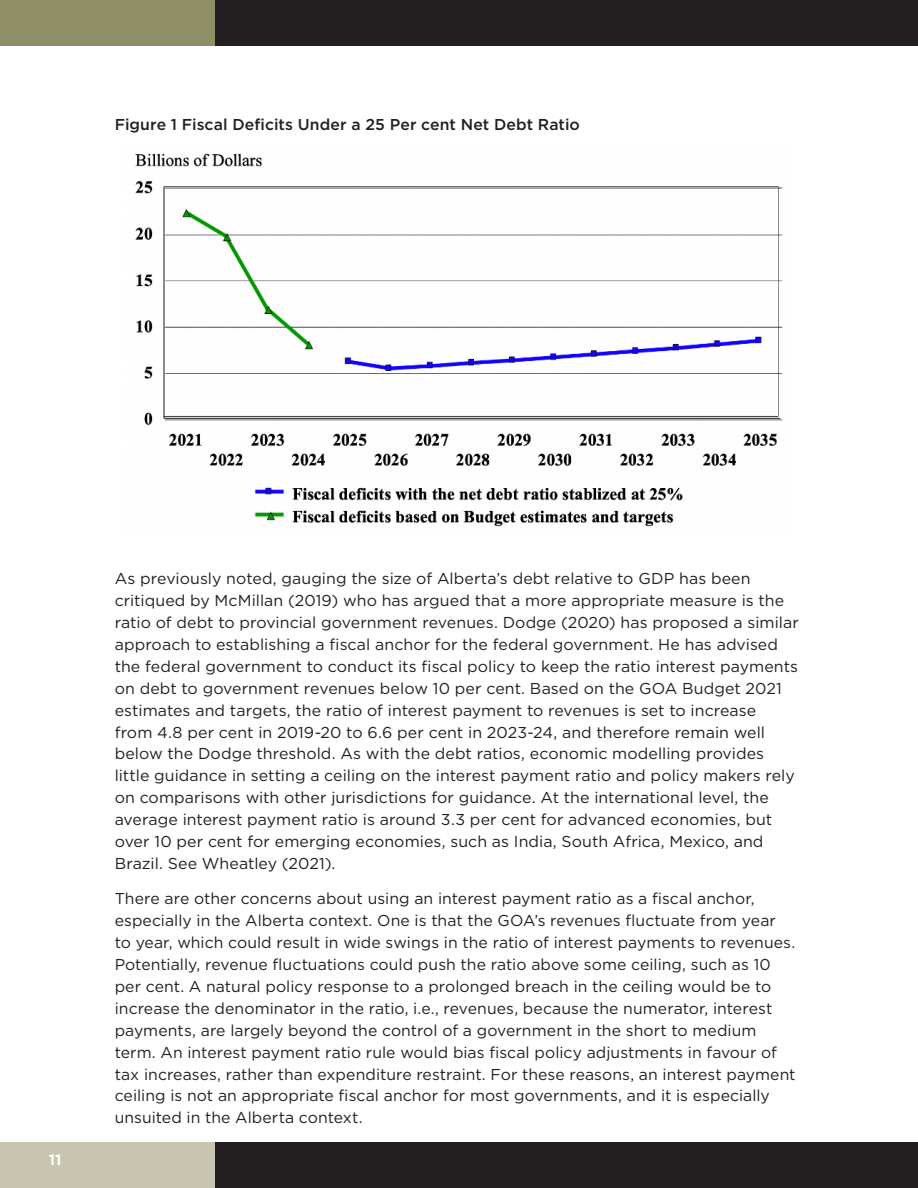
<style>
.page{position:relative;width:918px;height:1188px;background:#fff}
.page>*{position:absolute;margin:0;border:0;box-sizing:border-box;transform-origin:0 0}
.Body{font:15.75px/21.9px "Gotham";letter-spacing:.005em;color:#231f20}
.Table_Heading{font:500 15.75px "Gotham";letter-spacing:.005em;color:#231f20}
.t1{font:700 15px "Gotham";color:#fff}
</style>
<div class="page">
<div style="left:0;top:1143px;width:215px;height:45px;background:#c7c5af"></div>
<div style="left:0;top:0;width:215px;height:45px;background:#8e8f66"></div>
<div style="left:215px;top:1143px;width:703px;height:45px;background:#231f20"></div>
<div style="left:215px;top:0;width:703px;height:45px;background:#231f20"></div>
<img style="left:135px;top:153px;width:648px;height:374px">
<p class="Table_Heading" style="left:115px;top:114px;width:467px">Figure 1 Fiscal Deficits Under a 25 Per cent Net Debt Ratio</p>
<p class="t1" style="left:49px;top:1150px;width:14px">11</p>
<p class="Body" style="left:115px;top:567px;width:686px">As previously noted, gauging the size of Alberta’s debt relative to GDP has been critiqued by McMillan (2019) who has argued that a more appropriate measure is the ratio of debt to provincial government revenues. Dodge (2020) has proposed a similar approach to establishing a fiscal anchor for the federal government. He has advised the federal government to conduct its fiscal policy to keep the ratio interest payments on debt to government revenues below 10 per cent. Based on the GOA Budget 2021 estimates and targets, the ratio of interest payment to revenues is set to increase<br>from 4.8 per cent in 2019-20 to 6.6 per cent in 2023-24, and therefore remain well below the Dodge threshold. As with the debt ratios, economic modelling provides little guidance in setting a ceiling on the interest payment ratio and policy makers rely on comparisons with other jurisdictions for guidance. At the international level, the average interest payment ratio is around 3.3 per cent for advanced economies, but over 10 per cent for emerging economies, such as India, South Africa, Mexico, and Brazil. See Wheatley (2021).</p>
<p class="Body" style="left:115px;top:887px;width:682px">There are other concerns about using an interest payment ratio as a fiscal anchor, especially in the Alberta context. One is that the GOA’s revenues fluctuate from year to year, which could result in wide swings in the ratio of interest payments to revenues.<br>Potentially, revenue fluctuations could push the ratio above some ceiling, such as 10 per cent. A natural policy response to a prolonged breach in the ceiling would be to increase the denominator in the ratio, i.e., revenues, because the numerator, interest payments, are largely beyond the control of a government in the short to medium term. An interest payment ratio rule would bias fiscal policy adjustments in favour of tax increases, rather than expenditure restraint. For these reasons, an interest payment ceiling is not an appropriate fiscal anchor for most governments, and it is especially unsuited in the Alberta context.</p>
</div>
